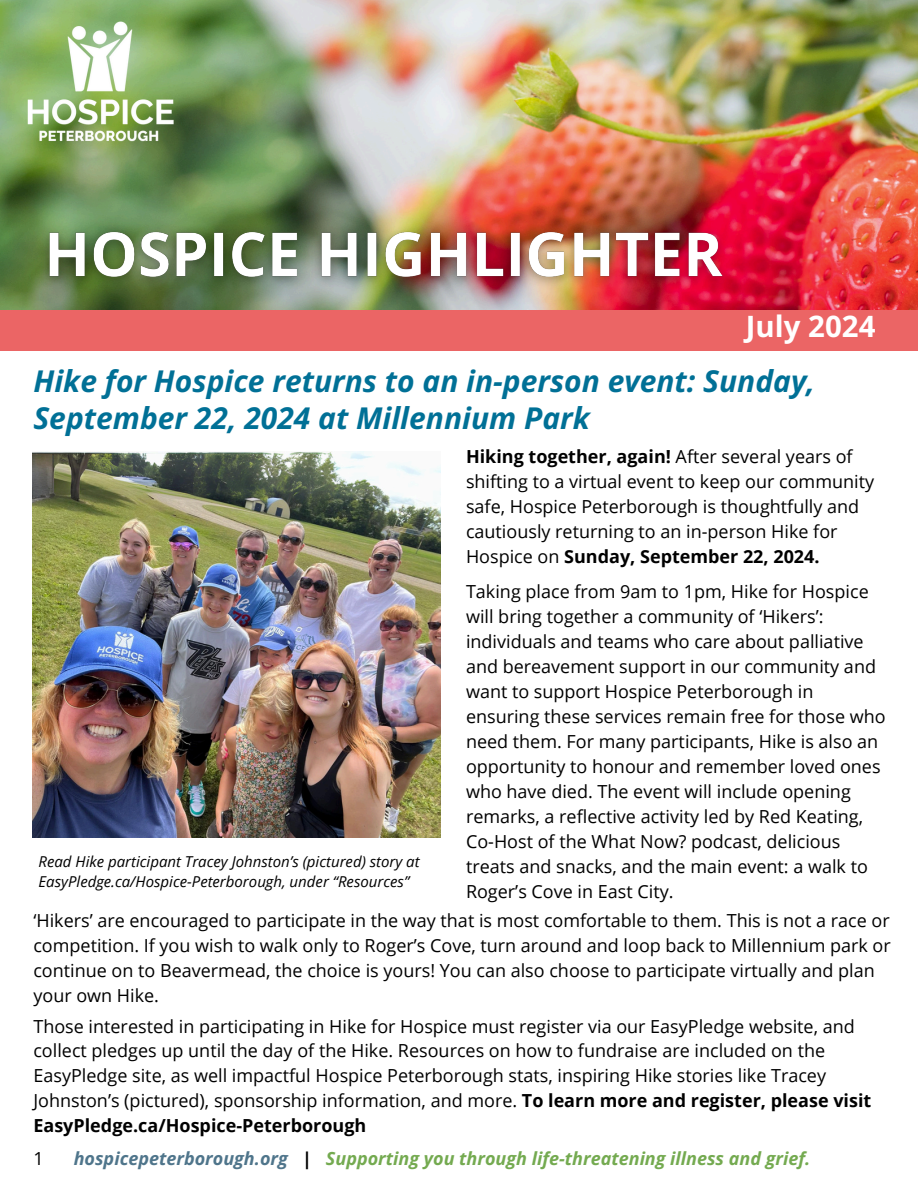
<style>
.page{position:relative;width:918px;height:1188px;background:#fff}
.page>*{position:absolute;margin:0;border:0;box-sizing:border-box;transform-origin:0 0}
.t1{font:italic 700 30px/37.2px "Open Sans";color:#007096}
.t2{font:700 29.4px "Open Sans";color:#fff}
.t3{font:18px/25px "Open Sans";color:#000}
.t4{font:italic 700 18px "Open Sans";color:#74aa50}
.t5{font:italic 15px/20.2px "Open Sans";color:#000}
.s1{font-weight:700}
.s2{color:#4f758b}
.s3{color:#000}
</style>
<div class="page">
<div style="left:0;top:309px;width:918px;height:42px;background:#eb6565"></div>
<img style="left:0;top:0;width:918px;height:309px">
<img style="left:0;top:0;width:199px;height:173px">
<img style="left:32px;top:212px;width:709px;height:83px">
<img style="left:33px;top:452px;width:407px;height:385px">
<h2 class="t2" style="left:746px;top:306px;width:131px">July 2024</h2>
<h2 class="t1" style="left:33px;top:362px;width:783px">Hike for Hospice returns to an in-person event: Sunday,<br>September 22, 2024 at Millennium Park</h2>
<p class="t3" style="left:466px;top:444px;width:410px"><span class="s1">Hiking together, again!</span> After several years of shifting to a virtual event to keep our community safe, Hospice Peterborough is thoughtfully and cautiously returning to an in-person Hike for Hospice on <span class="s1">Sunday, September 22, 2024.</span></p>
<h3 class="t3" style="left:466px;top:579px;width:421px">Taking place from 9am to 1pm, Hike for Hospice will bring together a community of ‘Hikers’: individuals and teams who care about palliative and bereavement support in our community and want to support Hospice Peterborough in ensuring these services remain free for those who need them. For many participants, Hike is also an opportunity to honour and remember loved ones who have died. The event will include opening remarks, a reflective activity led by Red Keating, Co-Host of the What Now? podcast, delicious treats and snacks, and the main event: a walk to Roger’s Cove in East City.</h3>
<p class="t5" style="left:39px;top:851px;width:383px">Read Hike participant Tracey Johnston’s (pictured) story at<br>EasyPledge.ca/Hospice-Peterborough, under “Resources”</p>
<p class="t3" style="left:33px;top:908px;width:859px">‘Hikers’ are encouraged to participate in the way that is most comfortable to them. This is not a race or competition. If you wish to walk only to Roger’s Cove, turn around and loop back to Millennium park or continue on to Beavermead, the choice is yours! You can also choose to participate virtually and plan your own Hike.</p>
<h4 class="t3" style="left:33px;top:1013px;width:839px">Those interested in participating in Hike for Hospice must register via our EasyPledge website, and collect pledges up until the day of the Hike. Resources on how to fundraise are included on the EasyPledge site, as well impactful Hospice Peterborough stats, inspiring Hike stories like Tracey Johnston’s (pictured), sponsorship information, and more. <span class="s1">To learn more and register, please visit EasyPledge.ca/Hospice-Peterborough</span></h4>
<h5 class="t3" style="left:33px;top:1146px;width:12px">1</h5>
<h5 class="t4" style="left:74px;top:1146px;width:738px"><span class="s2">hospicepeterborough.org</span> <span class="s3">|</span> Supporting you through life-threatening illness and grief.</h5>
</div>
